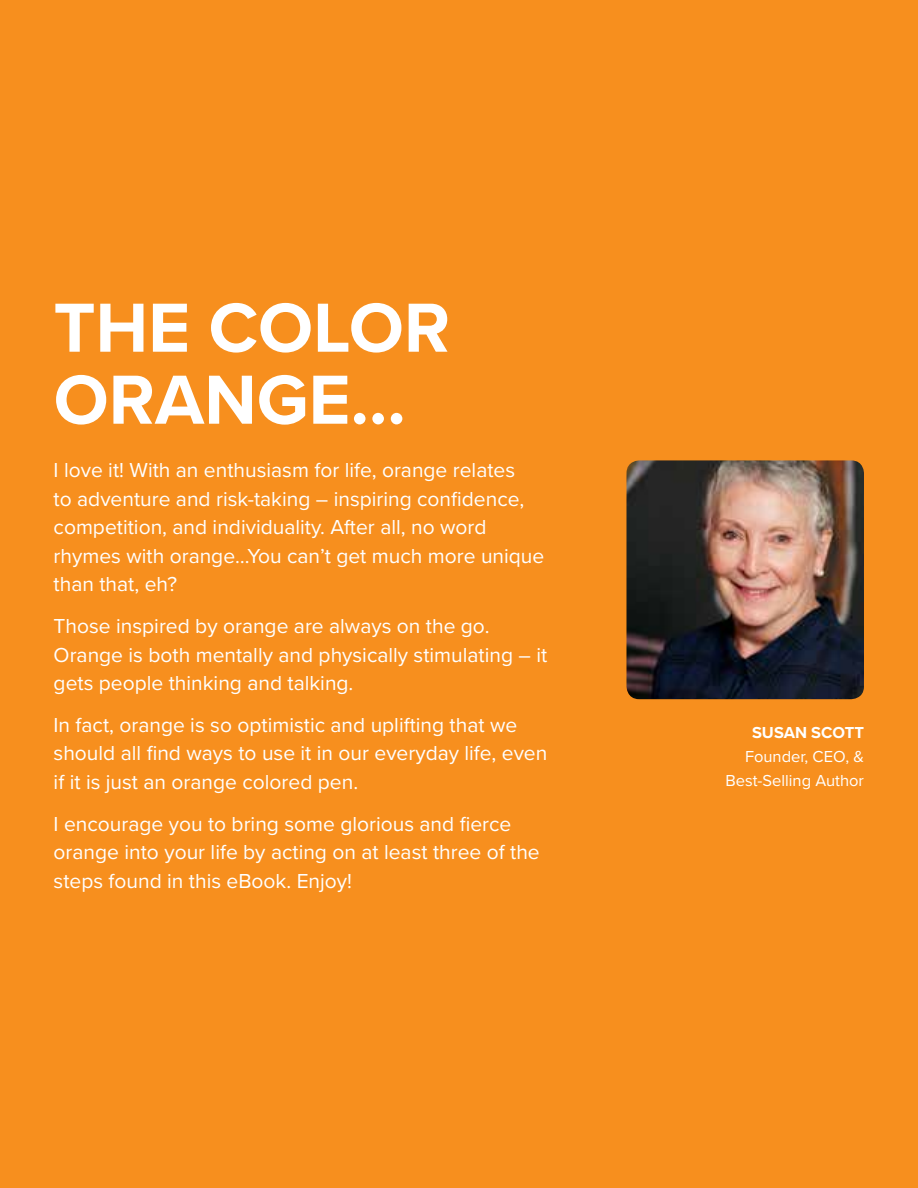
<style>
.page{position:relative;width:918px;height:1188px;background:#f78f1e}
.page>*{position:absolute;margin:0;border:0;box-sizing:border-box;transform-origin:0 0}
.t1{font:700 72px/72px "Proxima Nova";color:#fff}
.t2{font:21px/28.5px "Proxima Nova";color:#fff}
.t3{font:16.5px/24px "Proxima Nova";color:#fff;text-align:right}
.t4{font:700 16.5px "Proxima Nova";color:#fff}
</style>
<div class="page">
<img style="left:626px;top:460px;width:238px;height:239px">
<h1 class="t1" style="left:54px;top:290px;width:398px">THE COLOR<br>ORANGE…</h1>
<p class="t2" style="left:54px;top:455px;width:492px">I love it! With an enthusiasm for life, orange relates<br>to adventure and risk-taking – inspiring confidence, competition, and individuality. After all, no word rhymes with orange…You can’t get much more unique than that, eh?</p>
<p class="t2" style="left:54px;top:611px;width:495px">Those inspired by orange are always on the go.<br>Orange is both mentally and physically stimulating – it gets people thinking and talking.</p>
<p class="t2" style="left:54px;top:710px;width:495px">In fact, orange is so optimistic and uplifting that we should all find ways to use it in our everyday life, even if it is just an orange colored pen.</p>
<p class="t2" style="left:54px;top:809px;width:488px">I encourage you to bring some glorious and fierce orange into your life by acting on at least three of the steps found in this eBook. Enjoy!</p>
<p class="t4" style="left:752px;top:720px;width:113px">SUSAN SCOTT</p>
<p class="t3" style="left:725px;top:744px;width:140px">Founder, CEO, &amp;<br>Best-Selling Author</p>
</div>
